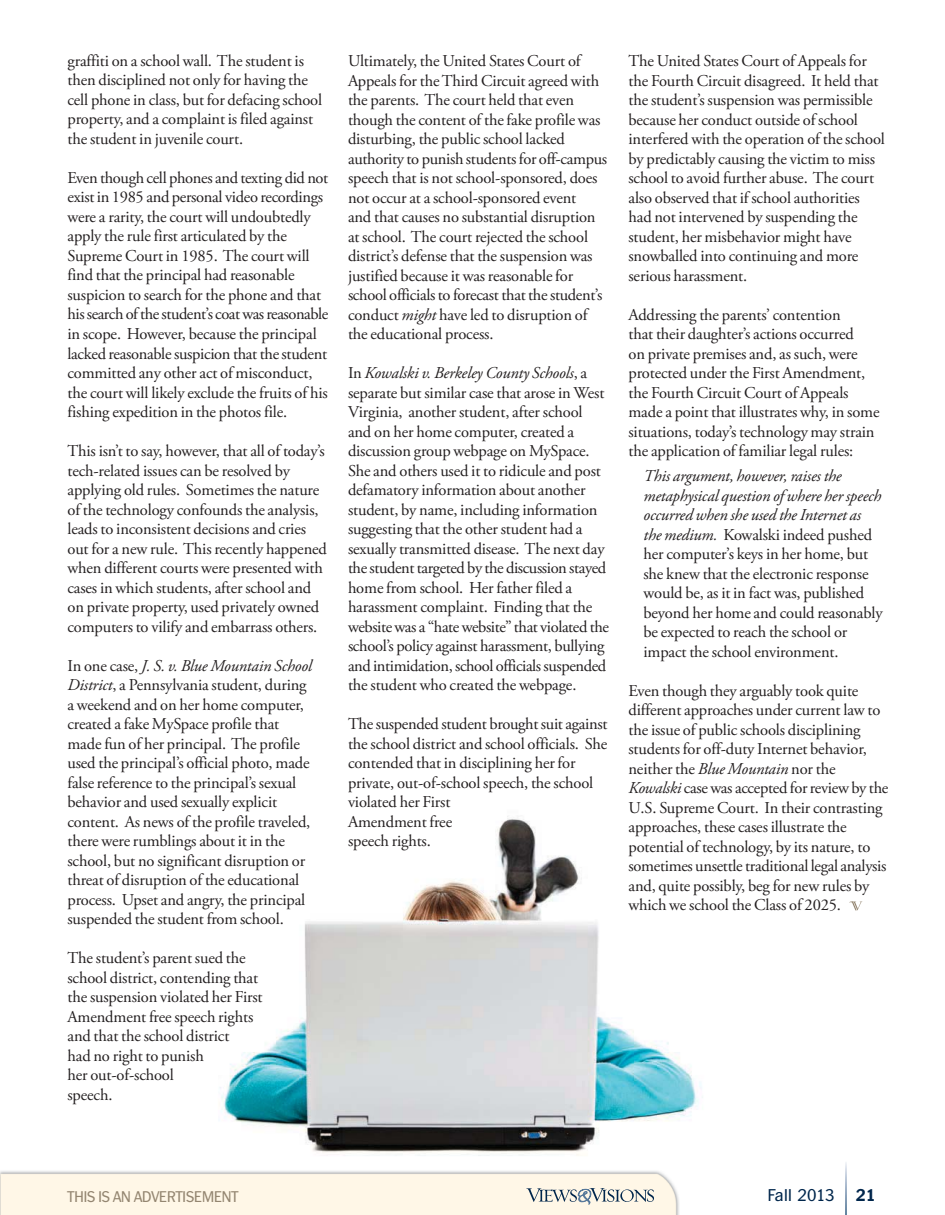
<style>
.page{position:relative;width:945px;height:1215px;background:#fff}
.page>*{position:absolute;margin:0;border:0;box-sizing:border-box;transform-origin:0 0}
.t1{font:16.5px/19.5px "Adobe Garamond Pro";letter-spacing:-.01em;color:#231f20}
.t2{font:16.5px "Plymouth TS";color:#00264c}
.t3{font:700 16.5px "Plymouth TS";color:#00264c}
.t4{font:15px "Plymouth TS";color:#948671}
.s1{font-style:italic}
</style>
<div class="page">
<img style="left:1px;top:1171px;width:678px;height:44px">
<svg style="left:526px;top:1188px;width:128px;height:17px;background:#c9cbc7"></svg>
<img style="left:0;top:1161px;width:1px;height:54px">
<img style="left:219px;top:816px;width:484px;height:340px">
<svg style="left:849px;top:901px;width:14px;height:9px"></svg>
<p class="t1" style="left:68px;top:52px;width:256px">graffiti on a school wall. The student is then disciplined not only for having the cell phone in class, but for defacing school property, and a complaint is filed against the student in juvenile court.</p>
<p class="t1" style="left:68px;top:169px;width:262px">Even though cell phones and texting did not exist in 1985 and personal video recordings were a rarity, the court will undoubtedly apply the rule first articulated by the Supreme Court in 1985. The court will find that the principal had reasonable suspicion to search for the phone and that his search of the student’s coat was reasonable in scope. However, because the principal lacked reasonable suspicion that the student committed any other act of misconduct, the court will likely exclude the fruits of his fishing expedition in the photos file.</p>
<p class="t1" style="left:68px;top:442px;width:261px">This isn’t to say, however, that all of today’s tech-related issues can be resolved by applying old rules. Sometimes the nature of the technology confounds the analysis, leads to inconsistent decisions and cries out for a new rule. This recently happened when different courts were presented with cases in which students, after school and on private property, used privately owned computers to vilify and embarrass others.</p>
<p class="t1" style="left:68px;top:657px;width:246px">In one case, <span class="s1">J. S. v. Blue Mountain School District</span>, a Pennsylvania student, during a weekend and on her home computer, created a fake MySpace profile that made fun of her principal. The profile used the principal’s official photo, made false reference to the principal’s sexual behavior and used sexually explicit content. As news of the profile traveled, there were rumblings about it in the school, but no significant disruption or threat of disruption of the educational process. Upset and angry, the principal suspended the student from school.</p>
<p class="t1" style="left:68px;top:949px;width:197px">The student’s parent sued the school district, contending that the suspension violated her First<br>Amendment free speech rights and that the school district<br>had no right to punish<br>her out-of-school<br>speech.</p>
<p class="t1" style="left:348px;top:52px;width:261px">Ultimately, the United States Court of Appeals for the Third Circuit agreed with the parents. The court held that even though the content of the fake profile was disturbing, the public school lacked authority to punish students for off-campus speech that is not school-sponsored, does not occur at a school-sponsored event<br>and that causes no substantial disruption at school. The court rejected the school district’s defense that the suspension was justified because it was reasonable for school officials to forecast that the student’s conduct <span class="s1">might</span> have led to disruption of the educational process.</p>
<p class="t1" style="left:348px;top:365px;width:262px">In <span class="s1">Kowalski v. Berkeley County Schools</span>, a separate but similar case that arose in West Virginia, another student, after school and on her home computer, created a discussion group webpage on MySpace.<br>She and others used it to ridicule and post defamatory information about another student, by name, including information suggesting that the other student had a sexually transmitted disease. The next day the student targeted by the discussion stayed home from school. Her father filed a harassment complaint. Finding that the website was a “hate website” that violated the school’s policy against harassment, bullying and intimidation, school officials suspended the student who created the webpage.</p>
<p class="t1" style="left:348px;top:716px;width:261px">The suspended student brought suit against the school district and school officials. She contended that in disciplining her for private, out-of-school speech, the school violated her First<br>Amendment free<br>speech rights.</p>
<p class="t1" style="left:628px;top:53px;width:258px">The United States Court of Appeals for the Fourth Circuit disagreed. It held that the student’s suspension was permissible because her conduct outside of school interfered with the operation of the school by predictably causing the victim to miss school to avoid further abuse. The court also observed that if school authorities had not intervened by suspending the student, her misbehavior might have snowballed into continuing and more serious harassment.</p>
<p class="t1" style="left:628px;top:306px;width:253px">Addressing the parents’ contention<br>that their daughter’s actions occurred<br>on private premises and, as such, were protected under the First Amendment, the Fourth Circuit Court of Appeals made a point that illustrates why, in some situations, today’s technology may strain the application of familiar legal rules:</p>
<p class="t1" style="left:643px;top:468px;width:241px"><span class="s1">This argument, however, raises the metaphysical question of where her speech occurred when she used the Internet as the medium.</span> Kowalski indeed pushed her computer’s keys in her home, but she knew that the electronic response would be, as it in fact was, published beyond her home and could reasonably be expected to reach the school or impact the school environment.</p>
<p class="t1" style="left:628px;top:682px;width:261px">Even though they arguably took quite different approaches under current law to the issue of public schools disciplining students for off-duty Internet behavior, neither the <span class="s1">Blue Mountain</span> nor the <span class="s1">Kowalski</span> case was accepted for review by the U.S. Supreme Court. In their contrasting approaches, these cases illustrate the potential of technology, by its nature, to sometimes unsettle traditional legal analysis and, quite possibly, beg for new rules by which we school the Class of 2025.</p>
<p class="t4" style="left:68px;top:1191px;width:172px">THIS IS AN ADVERTISEMENT</p>
<p class="t2" style="left:768px;top:1189px;width:68px">Fall 2013</p>
<p class="t3" style="left:856px;top:1185px;width:22px">21</p>
</div>
